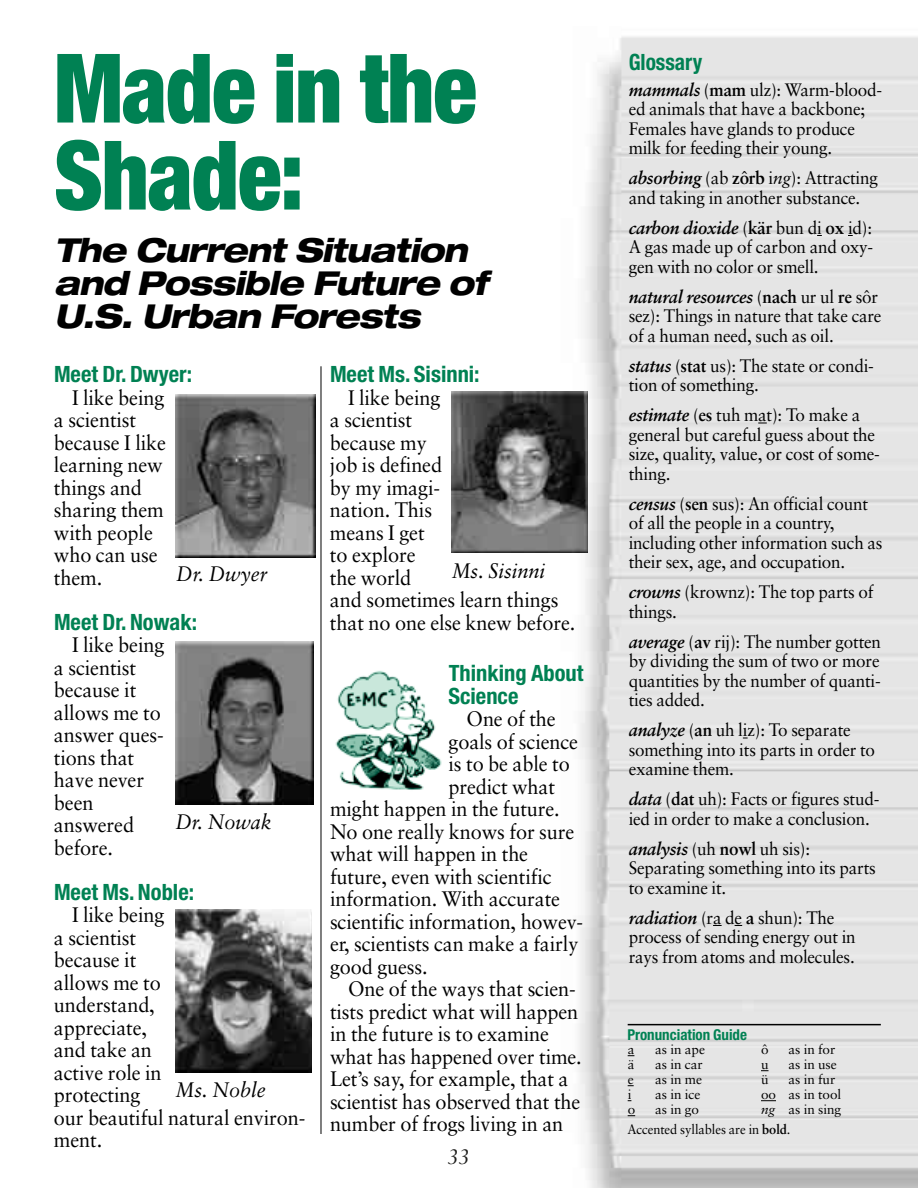
<style>
.page{position:relative;width:918px;height:1188px;background:#fff}
.page>*{position:absolute;margin:0;border:0;box-sizing:border-box;transform-origin:0 0}
.t1{font:900 condensed 96px/87px "Helvetica Neue";letter-spacing:-.015em;color:#008153;scale:.95 1}
.t2{font:italic 800 expanded 33px/33px "Helvetica Neue";letter-spacing:-.025em;color:#000;scale:.95 1}
.t3{font:700 condensed 22.5px/22.5px "Helvetica Neue";color:#008153}
.t4{font:700 condensed 22.5px "Helvetica Neue";color:#008153;scale:.95 1}
.t5{font:21px/22.5px "Sabon";letter-spacing:-.005em;color:#000;scale:.95 1}
.t6{font:italic 21px "Sabon";color:#000;scale:.95 1}
.t7{font:italic 21px "Sabon";color:#1c1c1a;scale:.95 1}
.t8{font:18px/19.5px "Sabon";letter-spacing:-.01em;color:#000;scale:.95 1}
.t9{font:700 condensed 15px "Helvetica Neue";color:#008153}
.t10{font:13.5px/15px "Sabon";color:#000}
.t11{font:13.5px "Sabon";color:#000;scale:.95 1}
.s1{font-weight:700;font-style:italic}
.s2{font-weight:700}
.s3{font-style:italic}
</style>
<div class="page">
<img style="left:578px;top:36px;width:340px;height:1152px">
<svg style="left:761px;top:1100px;width:15px;height:1px"></svg>
<hr style="left:628px;top:1024px;width:253px;height:1px;background:#000">
<img style="left:176px;top:394px;width:139px;height:163px">
<img style="left:176px;top:642px;width:138px;height:163px">
<img style="left:176px;top:910px;width:136px;height:163px">
<img style="left:452px;top:392px;width:136px;height:161px">
<img style="left:335px;top:670px;width:107px;height:120px">
<hr style="left:321px;top:366px;width:1px;height:768px;background:#000">
<h1 class="t1" style="left:54px;top:53px;width:447px">Made in the<br>Shade:</h1>
<h2 class="t2" style="left:54px;top:237px;width:458px">The Current Situation and Possible Future of<br>U.S. Urban Forests</h2>
<p class="t3" style="left:54px;top:365px;width:140px">Meet Dr. Dwyer:</p>
<p class="t5" style="left:54px;top:388px;width:120px;text-indent:18px">I like being a scientist because I like learning new things and sharing them with people who can use them.</p>
<p class="t3" style="left:54px;top:613px;width:145px">Meet Dr. Nowak:</p>
<p class="t5" style="left:54px;top:636px;width:118px;text-indent:18px">I like being a scientist because it allows me to answer ques&shy;tions that have never been answered before.</p>
<p class="t3" style="left:54px;top:883px;width:142px">Meet Ms. Noble:</p>
<p class="t5" style="left:54px;top:906px;width:266px;text-indent:18px">I like being<br>a scientist<br>because it<br>allows me to<br>understand,<br>appreciate,<br>and take an<br>active role in<br>protecting<br>our beautiful natural environ&shy;ment.</p>
<p class="t3" style="left:330px;top:365px;width:151px">Meet Ms. Sisinni:</p>
<p class="t5" style="left:330px;top:388px;width:260px;text-indent:18px">I like being<br>a scientist<br>because my<br>job is defined<br>by my imagi-<br>nation. This<br>means I get<br>to explore<br>the world<br>and sometimes learn things that no one else knew before.</p>
<p class="t6" style="left:452px;top:562px;width:100px">Ms. Sisinni</p>
<p class="t6" style="left:176px;top:565px;width:97px">Dr. Dwyer</p>
<p class="t3" style="left:448px;top:664px;width:136px">Thinking About<br>Science</p>
<p class="t5" style="left:466px;top:710px;width:96px">One of the</p>
<p class="t5" style="left:448px;top:732px;width:138px">goals of science</p>
<p class="t5" style="left:448px;top:755px;width:129px">is to be able to</p>
<p class="t5" style="left:448px;top:777px;width:114px">predict what</p>
<p class="t5" style="left:330px;top:800px;width:243px">might happen in the future.</p>
<p class="t5" style="left:330px;top:822px;width:259px">No one really knows for sure</p>
<p class="t5" style="left:330px;top:845px;width:210px">what will happen in the</p>
<p class="t5" style="left:330px;top:867px;width:235px">future, even with scientific</p>
<p class="t5" style="left:330px;top:890px;width:244px">information. With accurate</p>
<p class="t5" style="left:330px;top:912px;width:268px">scientific information, howev-</p>
<p class="t5" style="left:330px;top:935px;width:263px">er, scientists can make a fairly</p>
<p class="t5" style="left:330px;top:957px;width:104px">good guess.</p>
<p class="t5" style="left:348px;top:980px;width:241px">One of the ways that scien-</p>
<p class="t5" style="left:330px;top:1002px;width:263px">tists predict what will happen</p>
<p class="t5" style="left:330px;top:1025px;width:232px">in the future is to examine</p>
<p class="t5" style="left:330px;top:1047px;width:267px">what has happened over time.</p>
<p class="t5" style="left:330px;top:1070px;width:253px">Let’s say, for example, that a</p>
<p class="t5" style="left:330px;top:1092px;width:265px">scientist has observed that the</p>
<p class="t5" style="left:330px;top:1115px;width:247px">number of frogs living in an</p>
<p class="t6" style="left:175px;top:813px;width:103px">Dr. Nowak</p>
<p class="t6" style="left:176px;top:1081px;width:96px">Ms. Noble</p>
<p class="t7" style="left:448px;top:1147px;width:25px">33</p>
<p class="t4" style="left:629px;top:54px;width:79px">Glossary</p>
<p class="t8" style="left:629px;top:81px;width:268px"><span class="s1">mammals</span> (<span class="s2">mam</span> ulz): Warm-blood&shy;ed animals that have a backbone;<br>Females have glands to produce milk for feeding their young.</p>
<p class="t8" style="left:629px;top:170px;width:264px"><span class="s1">absorbing</span> (ab <span class="s2">zôrb</span> i<span class="s3">ng</span>): Attracting and taking in another substance.</p>
<p class="t8" style="left:629px;top:219px;width:259px;text-align:justify"><span class="s1">carbon dioxide</span> (<span class="s2">kär</span> bun di <span class="s2">ox</span> id):<br>A gas made up of carbon and oxy&shy;gen with no color or smell.</p>
<p class="t8" style="left:629px;top:288px;width:268px"><span class="s1">natural resources</span> (<span class="s2">nach</span> ur ul <span class="s2">re</span> sôr sez): Things in nature that take care of a human need, such as oil.</p>
<p class="t8" style="left:629px;top:357px;width:260px"><span class="s1">status</span> (<span class="s2">stat</span> us): The state or condi&shy;tion of something.</p>
<p class="t8" style="left:629px;top:407px;width:266px"><span class="s1">estimate</span> (<span class="s2">es</span> tuh mat): To make a general but careful guess about the size, quality, value, or cost of some&shy;thing.</p>
<p class="t8" style="left:629px;top:495px;width:269px"><span class="s1">census</span> (<span class="s2">sen</span> sus): An official count of all the people in a country, including other information such as their sex, age, and occupation.</p>
<p class="t8" style="left:629px;top:584px;width:259px"><span class="s1">crowns</span> (krownz): The top parts of things.</p>
<p class="t8" style="left:629px;top:633px;width:267px;text-align:justify"><span class="s1">average</span> (<span class="s2">av</span> rij): The number gotten by dividing the sum of two or more quantities by the number of quanti&shy;ties added.</p>
<p class="t8" style="left:629px;top:722px;width:261px"><span class="s1">analyze</span> (<span class="s2">an</span> uh liz): To separate something into its parts in order to examine them.</p>
<p class="t8" style="left:629px;top:791px;width:265px"><span class="s1">data</span> (<span class="s2">dat</span> uh): Facts or figures stud&shy;ied in order to make a conclusion.</p>
<p class="t8" style="left:629px;top:840px;width:262px"><span class="s1">analysis</span> (uh <span class="s2">nowl</span> uh sis):<br>Separating something into its parts to examine it.</p>
<p class="t8" style="left:629px;top:909px;width:241px"><span class="s1">radiation</span> (ra de <span class="s2">a</span> shun): The process of sending energy out in rays from atoms and molecules.</p>
<p class="t9" style="left:627px;top:1029px;width:121px">Pronunciation Guide</p>
<p class="t10" style="left:628px;top:1043px;width:8px">a</p>
<p class="t10" style="left:655px;top:1043px;width:51px">as in ape</p>
<p class="t10" style="left:628px;top:1058px;width:8px">ä</p>
<p class="t10" style="left:655px;top:1058px;width:49px">as in car</p>
<p class="t10" style="left:628px;top:1073px;width:7px">e</p>
<p class="t10" style="left:655px;top:1073px;width:48px">as in me</p>
<p class="t10" style="left:628px;top:1088px;width:5px">i</p>
<p class="t10" style="left:655px;top:1088px;width:47px">as in ice</p>
<p class="t10" style="left:628px;top:1103px;width:9px">o</p>
<p class="t10" style="left:655px;top:1103px;width:45px">as in go</p>
<p class="t10" style="left:761px;top:1043px;width:9px">ô</p>
<p class="t10" style="left:789px;top:1043px;width:48px">as in for</p>
<p class="t10" style="left:761px;top:1058px;width:9px">u</p>
<p class="t10" style="left:789px;top:1058px;width:50px">as in use</p>
<p class="t10" style="left:761px;top:1073px;width:9px">ü</p>
<p class="t10" style="left:761px;top:1073px;width:82px;text-indent:27px">as in fur oo as in tool <span class="s3">ng</span> as in sing</p>
<p class="t11" style="left:627px;top:1124px;width:173px">Accented syllables are in <span class="s2">bold</span>.</p>
</div>
